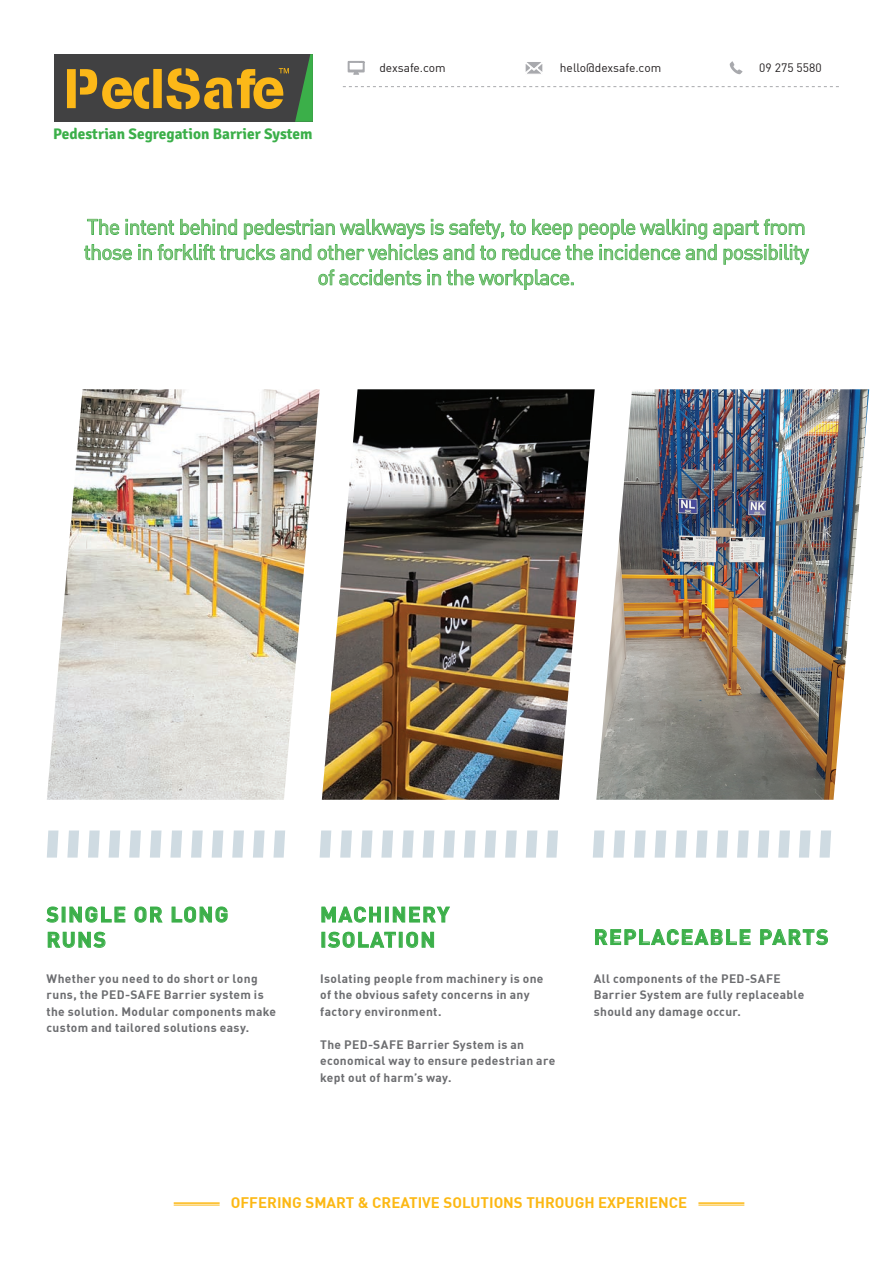
<style>
.page{position:relative;width:893px;height:1263px;background:#fff}
.page>*{position:absolute;margin:0;border:0;box-sizing:border-box;transform-origin:0 0}
.t1{font:55.8px "Stencilia A";color:#fcb818}
.t2{font:21px/25.2px "DIN";letter-spacing:-.03em;color:#7ec178;text-align:center}
.t3{font:700 21px/25.2px "DIN";letter-spacing:.07em;color:#3baf49}
.t4{font:700 15.3px "Signika";color:#3baf49}
.t5{font:700 15px "DIN";color:#fcb814}
.t6{font:700 12px/16.5px "DIN";letter-spacing:.03em;color:#6c6d70}
.t7{font:12px "DIN";color:#231f20}
</style>
<div class="page">
<div style="left:54px;top:54px;width:258px;height:68px;background:#414142"></div>
<svg style="left:279px;top:68px;width:10px;height:5px"></svg>
<svg style="left:295px;top:54px;width:18px;height:68px"></svg>
<img style="left:47px;top:389px;width:273px;height:411px">
<svg style="left:47px;top:830px;width:11px;height:27px"></svg>
<svg style="left:129px;top:830px;width:12px;height:27px"></svg>
<svg style="left:212px;top:830px;width:11px;height:27px"></svg>
<svg style="left:88px;top:830px;width:12px;height:27px"></svg>
<svg style="left:170px;top:830px;width:12px;height:27px"></svg>
<svg style="left:253px;top:830px;width:12px;height:27px"></svg>
<svg style="left:67px;top:830px;width:12px;height:27px"></svg>
<svg style="left:150px;top:830px;width:12px;height:27px"></svg>
<svg style="left:232px;top:830px;width:12px;height:27px"></svg>
<svg style="left:109px;top:830px;width:11px;height:27px"></svg>
<svg style="left:191px;top:830px;width:12px;height:27px"></svg>
<svg style="left:273px;top:830px;width:12px;height:27px"></svg>
<svg style="left:320px;top:830px;width:11px;height:27px"></svg>
<svg style="left:402px;top:830px;width:12px;height:27px"></svg>
<svg style="left:484px;top:830px;width:12px;height:27px"></svg>
<svg style="left:361px;top:830px;width:12px;height:27px"></svg>
<svg style="left:443px;top:830px;width:12px;height:27px"></svg>
<svg style="left:526px;top:830px;width:11px;height:27px"></svg>
<svg style="left:340px;top:830px;width:12px;height:27px"></svg>
<svg style="left:423px;top:830px;width:11px;height:27px"></svg>
<svg style="left:505px;top:830px;width:12px;height:27px"></svg>
<svg style="left:381px;top:830px;width:12px;height:27px"></svg>
<svg style="left:464px;top:830px;width:12px;height:27px"></svg>
<svg style="left:546px;top:830px;width:12px;height:27px"></svg>
<svg style="left:593px;top:830px;width:11px;height:27px"></svg>
<svg style="left:675px;top:830px;width:12px;height:27px"></svg>
<svg style="left:758px;top:830px;width:11px;height:27px"></svg>
<svg style="left:634px;top:830px;width:12px;height:27px"></svg>
<svg style="left:716px;top:830px;width:12px;height:27px"></svg>
<svg style="left:799px;top:830px;width:12px;height:27px"></svg>
<svg style="left:613px;top:830px;width:12px;height:27px"></svg>
<svg style="left:696px;top:830px;width:11px;height:27px"></svg>
<svg style="left:778px;top:830px;width:12px;height:27px"></svg>
<svg style="left:655px;top:830px;width:11px;height:27px"></svg>
<svg style="left:737px;top:830px;width:12px;height:27px"></svg>
<svg style="left:819px;top:830px;width:12px;height:27px"></svg>
<svg style="left:46px;top:906px;width:13px;height:17px"></svg>
<svg style="left:69px;top:906px;width:57px;height:17px"></svg>
<svg style="left:134px;top:906px;width:29px;height:17px"></svg>
<svg style="left:171px;top:906px;width:57px;height:17px"></svg>
<svg style="left:47px;top:931px;width:59px;height:17px"></svg>
<svg style="left:321px;top:906px;width:60px;height:17px"></svg>
<div style="left:385px;top:907px;width:4px;height:15px;border:1px solid #3baf49"></div>
<svg style="left:393px;top:906px;width:57px;height:17px"></svg>
<svg style="left:327px;top:931px;width:69px;height:17px"></svg>
<div style="left:399px;top:932px;width:4px;height:16px;border:1px solid #3baf49"></div>
<svg style="left:406px;top:931px;width:28px;height:17px"></svg>
<svg style="left:595px;top:929px;width:156px;height:16px"></svg>
<svg style="left:760px;top:929px;width:68px;height:16px"></svg>
<svg style="left:525px;top:62px;width:18px;height:12px"></svg>
<svg style="left:730px;top:61px;width:12px;height:13px"></svg>
<svg style="left:348px;top:61px;width:17px;height:14px"></svg>
<svg style="left:343px;top:86px;width:496px;height:1px"></svg>
<hr style="left:698px;top:1202px;width:46px;height:2px;background:#fcb814">
<hr style="left:698px;top:1205px;width:46px;height:1px;background:#fcb814">
<hr style="left:174px;top:1202px;width:46px;height:2px;background:#fcb814">
<hr style="left:174px;top:1205px;width:46px;height:1px;background:#fcb814">
<img style="left:322px;top:389px;width:547px;height:411px">
<svg style="left:84px;top:219px;width:725px;height:71px"></svg>
<h1 class="t1" style="left:65px;top:56px;width:223px">PedSafe</h1>
<p class="t4" style="left:53px;top:124px;width:261px">Pedestrian Segregation Barrier System</p>
<p class="t7" style="left:379px;top:63px;width:68px">dexsafe.com</p>
<p class="t7" style="left:560px;top:63px;width:103px">hello@dexsafe.com</p>
<p class="t7" style="left:759px;top:63px;width:64px">09 275 5580</p>
<h2 class="t2" style="left:84px;top:216px;width:726px">The intent behind pedestrian walkways is safety, to keep people walking apart from those in forklift trucks and other vehicles and to reduce the incidence and possibility of accidents in the workplace.</h2>
<h2 class="t3" style="left:46px;top:903px;width:183px">SINGLE OR LONG<br>RUNS</h2>
<h2 class="t3" style="left:320px;top:903px;width:131px">MACHINERY<br>ISOLATION</h2>
<p class="t6" style="left:46px;top:971px;width:231px">Whether you need to do short or long runs, the PED-SAFE Barrier system is the solution. Modular components make custom and tailored solutions easy.</p>
<p class="t6" style="left:320px;top:971px;width:225px">Isolating people from machinery is one of the obvious safety concerns in any factory environment.</p>
<p class="t6" style="left:320px;top:1037px;width:237px">The PED-SAFE Barrier System is an economical way to ensure pedestrian are kept out of harm’s way.</p>
<h2 class="t3" style="left:594px;top:925px;width:236px">REPLACEABLE PARTS</h2>
<p class="t6" style="left:594px;top:971px;width:212px">All components of the PED-SAFE<br>Barrier System are fully replaceable should any damage occur.</p>
<p class="t5" style="left:231px;top:1195px;width:458px">OFFERING SMART &amp; CREATIVE SOLUTIONS THROUGH EXPERIENCE</p>
</div>
